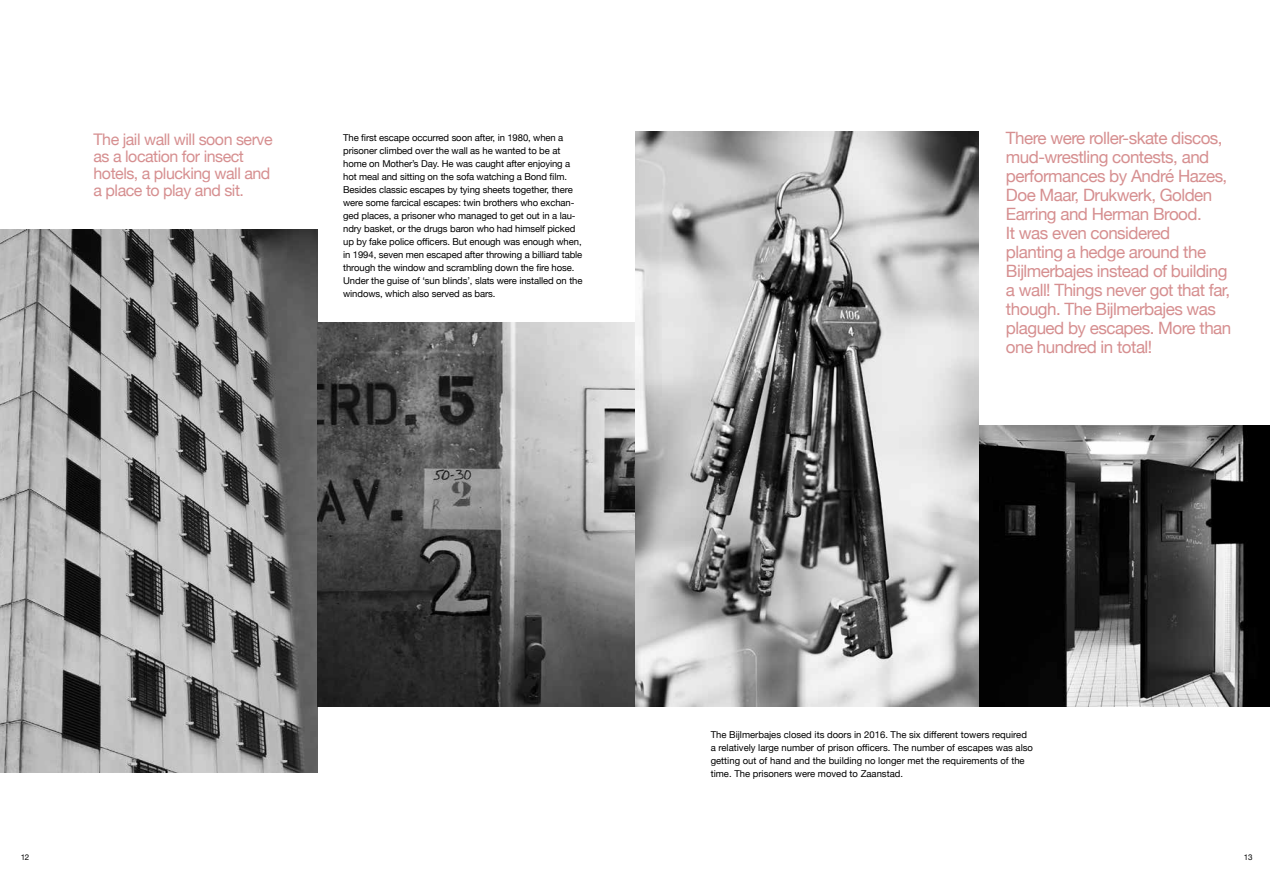
<style>
.page{position:relative;width:1270px;height:879px;background:#fff}
.page>*{position:absolute;margin:0;border:0;box-sizing:border-box;transform-origin:0 0}
.t1{font:17px/19px "Helvetica Neue";letter-spacing:-.03em;color:#d68f90}
.t2{font:16px/17px "Helvetica Neue";letter-spacing:-.03em;color:#d68f90}
.t3{font:9.5px/13px "Helvetica Neue";letter-spacing:-.01em;color:#000}
.t4{font:8px "Helvetica Neue";color:#000}
</style>
<div class="page">
<img style="left:0;top:229px;width:317px;height:543px">
<img style="left:317px;top:322px;width:318px;height:384px">
<img style="left:978px;top:425px;width:292px;height:281px">
<img style="left:635px;top:132px;width:343px;height:574px">
<h2 class="t2" style="left:94px;top:132px;width:181px">The jail wall will soon serve as a location for insect hotels, a plucking wall and a place to play and sit.</h2>
<p class="t1" style="left:1006px;top:129px;width:227px">There were roller-skate discos, mud-wrestling contests, and performances by André Hazes,<br>Doe Maar, Drukwerk, Golden<br>Earring and Herman Brood.<br>It was even considered planting a hedge around the<br>Bijlmerbajes instead of building a wall! Things never got that far, though. The Bijlmerbajes was plagued by escapes. More than one hundred in total!</p>
<p class="t3" style="left:343px;top:132px;width:241px">The first escape occurred soon after, in 1980, when a prisoner climbed over the wall as he wanted to be at home on Mother’s Day. He was caught after enjoying a hot meal and sitting on the sofa watching a Bond film.<br>Besides classic escapes by tying sheets together, there were some farcical escapes: twin brothers who exchan&shy;ged places, a prisoner who managed to get out in a lau&shy;ndry basket, or the drugs baron who had himself picked up by fake police officers. But enough was enough when, in 1994, seven men escaped after throwing a billiard table through the window and scrambling down the fire hose.<br>Under the guise of ‘sun blinds’, slats were installed on the windows, which also served as bars.</p>
<p class="t3" style="left:711px;top:729px;width:324px">The Bijlmerbajes closed its doors in 2016. The six different towers required a relatively large number of prison officers. The number of escapes was also getting out of hand and the building no longer met the requirements of the time. The prisoners were moved to Zaanstad.</p>
<p class="t4" style="left:21px;top:851px;width:10px">12</p>
<p class="t4" style="left:1244px;top:851px;width:10px">13</p>
</div>
